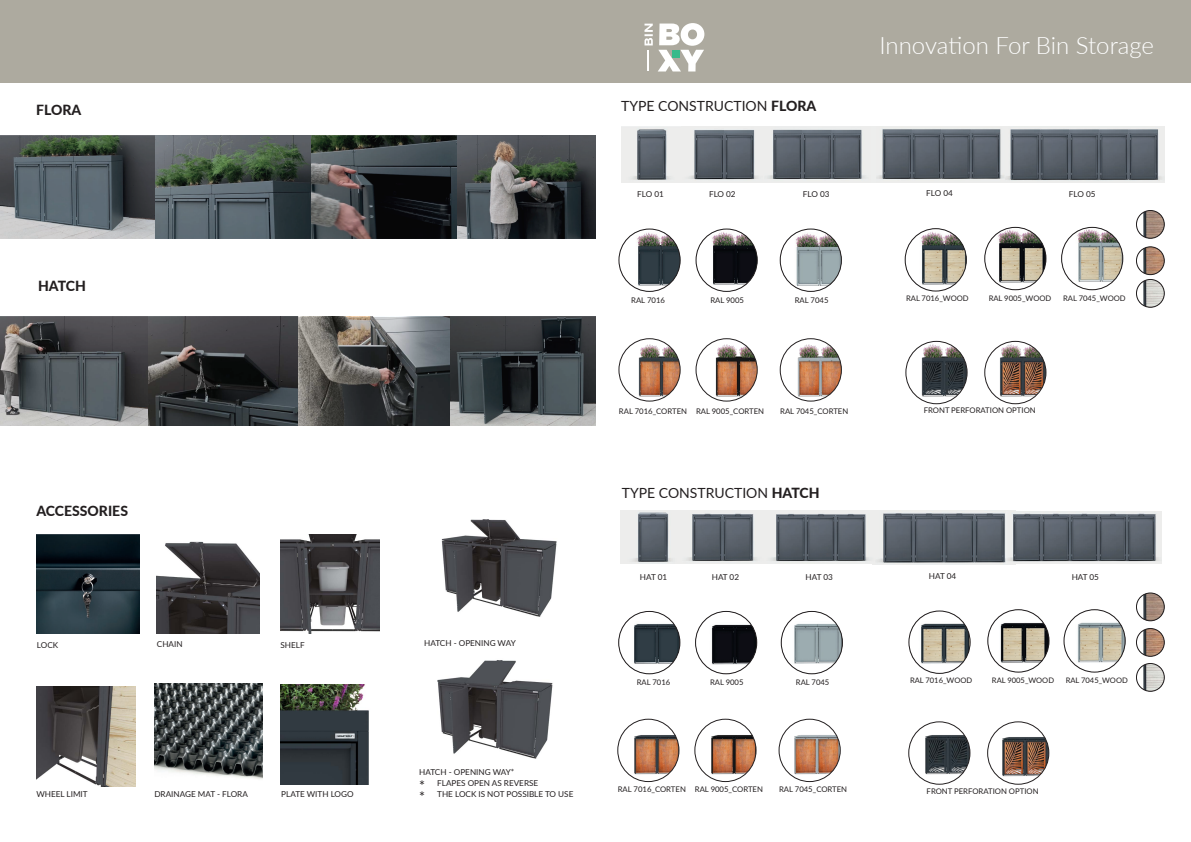
<style>
.page{position:relative;width:1191px;height:842px;background:#fff}
.page>*{position:absolute;margin:0;border:0;box-sizing:border-box;transform-origin:0 0}
.t1{font:300 24px "Lato";letter-spacing:-.005em;color:#fff}
.t2{font:14px "Lato";color:#231f20}
.t3{font:800 14px "Lato";color:#231f20}
.t4{font:8.2px/11px "Lato";color:#231f20}
.t5{font:7.7px "Lato";color:#231f20}
.t6{font:7.6px "Lato";color:#231f20}
.s1{font-size:14px}
.s2{font-weight:800}
</style>
<div class="page">
<div style="left:0;top:0;width:1191px;height:83px;background:#adaa9f"></div>
<svg style="left:0;top:136px;width:595px;height:103px;background:#4b5253"></svg>
<img style="left:37px;top:534px;width:103px;height:99px">
<img style="left:154px;top:683px;width:108px;height:96px">
<img style="left:437px;top:660px;width:116px;height:99px">
<img style="left:441px;top:519px;width:116px;height:98px">
<img style="left:157px;top:541px;width:102px;height:92px">
<img style="left:280px;top:534px;width:100px;height:99px">
<img style="left:36px;top:687px;width:100px;height:99px">
<img style="left:281px;top:685px;width:88px;height:99px">
<svg style="left:0;top:317px;width:595px;height:109px;background:#4b4e4f"></svg>
<img style="left:621px;top:511px;width:61px;height:52px">
<img style="left:874px;top:511px;width:141px;height:53px">
<img style="left:1006px;top:511px;width:155px;height:52px">
<img style="left:682px;top:511px;width:192px;height:53px">
<img style="left:621px;top:127px;width:61px;height:55px">
<img style="left:682px;top:127px;width:82px;height:56px">
<img style="left:764px;top:127px;width:106px;height:56px">
<img style="left:877px;top:127px;width:287px;height:55px">
<img style="left:619px;top:229px;width:61px;height:62px">
<div style="left:619px;top:229px;width:61px;height:62px;border:1px solid #231f20;border-radius:50%"></div>
<img style="left:696px;top:229px;width:61px;height:62px">
<div style="left:696px;top:229px;width:61px;height:62px;border:1px solid #231f20;border-radius:50%"></div>
<img style="left:780px;top:229px;width:61px;height:62px">
<div style="left:780px;top:229px;width:61px;height:62px;border:1px solid #231f20;border-radius:50%"></div>
<img style="left:905px;top:229px;width:61px;height:62px">
<div style="left:905px;top:229px;width:61px;height:62px;border:1px solid #231f20;border-radius:50%"></div>
<img style="left:984px;top:227px;width:62px;height:63px">
<div style="left:984px;top:227px;width:62px;height:63px;border:1px solid #231f20;border-radius:50%"></div>
<img style="left:1061px;top:227px;width:61px;height:63px">
<div style="left:1061px;top:227px;width:62px;height:63px;border:1px solid #231f20;border-radius:50%"></div>
<img style="left:618px;top:611px;width:62px;height:63px">
<div style="left:618px;top:611px;width:62px;height:63px;border:1px solid #231f20;border-radius:50%"></div>
<img style="left:695px;top:611px;width:61px;height:63px">
<div style="left:695px;top:611px;width:62px;height:63px;border:1px solid #231f20;border-radius:50%"></div>
<img style="left:781px;top:611px;width:61px;height:63px">
<div style="left:781px;top:611px;width:61px;height:63px;border:1px solid #231f20;border-radius:50%"></div>
<img style="left:910px;top:611px;width:60px;height:62px">
<div style="left:908px;top:611px;width:62px;height:62px;border:1px solid #231f20;border-radius:50%"></div>
<img style="left:989px;top:610px;width:60px;height:62px">
<div style="left:987px;top:610px;width:62px;height:62px;border:1px solid #231f20;border-radius:50%"></div>
<img style="left:1065px;top:610px;width:60px;height:62px">
<div style="left:1063px;top:610px;width:62px;height:62px;border:1px solid #231f20;border-radius:50%"></div>
<svg style="left:644px;top:23px;width:60px;height:48px"></svg>
<img style="left:628px;top:339px;width:52px;height:62px">
<div style="left:619px;top:339px;width:61px;height:62px;border:1px solid #231f20;border-radius:50%"></div>
<img style="left:705px;top:339px;width:52px;height:62px">
<div style="left:696px;top:339px;width:61px;height:62px;border:1px solid #231f20;border-radius:50%"></div>
<img style="left:787px;top:339px;width:54px;height:62px">
<div style="left:780px;top:339px;width:61px;height:62px;border:1px solid #231f20;border-radius:50%"></div>
<img style="left:911px;top:341px;width:56px;height:63px">
<div style="left:905px;top:341px;width:62px;height:63px;border:1px solid #231f20;border-radius:50%"></div>
<img style="left:990px;top:341px;width:56px;height:63px">
<div style="left:984px;top:341px;width:62px;height:63px;border:1px solid #231f20;border-radius:50%"></div>
<img style="left:624px;top:719px;width:55px;height:62px">
<div style="left:617px;top:719px;width:62px;height:63px;border:1px solid #231f20;border-radius:50%"></div>
<img style="left:701px;top:719px;width:55px;height:62px">
<div style="left:694px;top:719px;width:62px;height:63px;border:1px solid #231f20;border-radius:50%"></div>
<img style="left:784px;top:719px;width:56px;height:62px">
<div style="left:779px;top:719px;width:61px;height:63px;border:1px solid #231f20;border-radius:50%"></div>
<img style="left:915px;top:722px;width:55px;height:62px">
<div style="left:908px;top:722px;width:62px;height:62px;border:1px solid #231f20;border-radius:50%"></div>
<img style="left:992px;top:722px;width:56px;height:62px">
<div style="left:987px;top:722px;width:62px;height:62px;border:1px solid #231f20;border-radius:50%"></div>
<img style="left:1136px;top:210px;width:28px;height:28px;border-radius:14px">
<div style="left:1136px;top:210px;width:28px;height:28px;border:1px solid #231f20;border-radius:50%"></div>
<img style="left:1136px;top:247px;width:28px;height:28px;border-radius:14px">
<div style="left:1136px;top:247px;width:28px;height:28px;border:1px solid #231f20;border-radius:50%"></div>
<img style="left:1136px;top:279px;width:28px;height:28px;border-radius:14px">
<div style="left:1136px;top:279px;width:28px;height:28px;border:1px solid #231f20;border-radius:50%"></div>
<img style="left:1136px;top:593px;width:28px;height:28px;border-radius:14px">
<div style="left:1136px;top:593px;width:28px;height:28px;border:1px solid #231f20;border-radius:50%"></div>
<img style="left:1136px;top:628px;width:28px;height:28px;border-radius:14px">
<div style="left:1136px;top:628px;width:28px;height:28px;border:1px solid #231f20;border-radius:50%"></div>
<img style="left:1136px;top:663px;width:28px;height:28px;border-radius:14px">
<div style="left:1136px;top:663px;width:28px;height:28px;border:1px solid #231f20;border-radius:50%"></div>
<h2 class="t3" style="left:36px;top:100px;width:47px">FLORA</h2>
<h2 class="t3" style="left:38px;top:276px;width:49px">HATCH</h2>
<h2 class="t3" style="left:36px;top:501px;width:93px">ACCESSORIES</h2>
<p class="t4" style="left:37px;top:639px;width:23px">LOCK</p>
<p class="t4" style="left:157px;top:639px;width:27px">CHAIN</p>
<p class="t4" style="left:280px;top:639px;width:26px">SHELF</p>
<p class="t4" style="left:36px;top:788px;width:53px">WHEEL LIMIT</p>
<p class="t4" style="left:154px;top:788px;width:95px">DRAINAGE MAT - FLORA</p>
<p class="t4" style="left:281px;top:788px;width:74px">PLATE WITH LOGO</p>
<p class="t4" style="left:424px;top:637px;width:93px">HATCH - OPENING WAY</p>
<p class="t4" style="left:419px;top:766px;width:156px">HATCH - OPENING WAY*<br><span class="s1">*</span> FLAPES OPEN AS REVERSE<br><span class="s1">*</span> THE LOCK IS NOT POSSIBLE TO USE</p>
<h2 class="t2" style="left:621px;top:96px;width:197px">TYPE CONSTRUCTION <span class="s2">FLORA</span></h2>
<h1 class="t1" style="left:879px;top:29px;width:276px">Innovation For Bin Storage</h1>
<p class="t4" style="left:637px;top:188px;width:28px">FLO 01</p>
<p class="t4" style="left:709px;top:188px;width:28px">FLO 02</p>
<p class="t4" style="left:803px;top:188px;width:28px">FLO 03</p>
<p class="t4" style="left:926px;top:187px;width:28px">FLO 04</p>
<p class="t4" style="left:1069px;top:188px;width:28px">FLO 05</p>
<p class="t5" style="left:631px;top:295px;width:35px">RAL 7016</p>
<p class="t5" style="left:710px;top:294px;width:35px">RAL 9005</p>
<p class="t5" style="left:794px;top:294px;width:35px">RAL 7045</p>
<p class="t6" style="left:906px;top:293px;width:64px">RAL 7016_WOOD</p>
<p class="t6" style="left:988px;top:292px;width:64px">RAL 9005_WOOD</p>
<p class="t6" style="left:1063px;top:292px;width:64px">RAL 7045_WOOD</p>
<p class="t5" style="left:619px;top:406px;width:147px">RAL 7016_CORTEN RAL 9005_CORTEN</p>
<p class="t5" style="left:780px;top:406px;width:70px">RAL 7045_CORTEN</p>
<p class="t5" style="left:923px;top:405px;width:113px">FRONT PERFORATION OPTION</p>
<h2 class="t2" style="left:622px;top:483px;width:199px">TYPE CONSTRUCTION <span class="s2">HATCH</span></h2>
<p class="t4" style="left:640px;top:572px;width:29px">HAT 01</p>
<p class="t4" style="left:712px;top:571px;width:29px">HAT 02</p>
<p class="t4" style="left:805px;top:571px;width:29px">HAT 03</p>
<p class="t4" style="left:929px;top:570px;width:29px">HAT 04</p>
<p class="t4" style="left:1071px;top:571px;width:29px">HAT 05</p>
<p class="t5" style="left:637px;top:677px;width:35px">RAL 7016</p>
<p class="t5" style="left:710px;top:677px;width:35px">RAL 9005</p>
<p class="t5" style="left:796px;top:677px;width:35px">RAL 7045</p>
<p class="t6" style="left:910px;top:675px;width:64px">RAL 7016_WOOD</p>
<p class="t6" style="left:992px;top:674px;width:64px">RAL 9005_WOOD</p>
<p class="t6" style="left:1065px;top:674px;width:64px">RAL 7045_WOOD</p>
<p class="t5" style="left:618px;top:783px;width:147px">RAL 7016_CORTEN RAL 9005_CORTEN</p>
<p class="t5" style="left:779px;top:783px;width:70px">RAL 7045_CORTEN</p>
<p class="t5" style="left:926px;top:786px;width:113px">FRONT PERFORATION OPTION</p>
</div>
